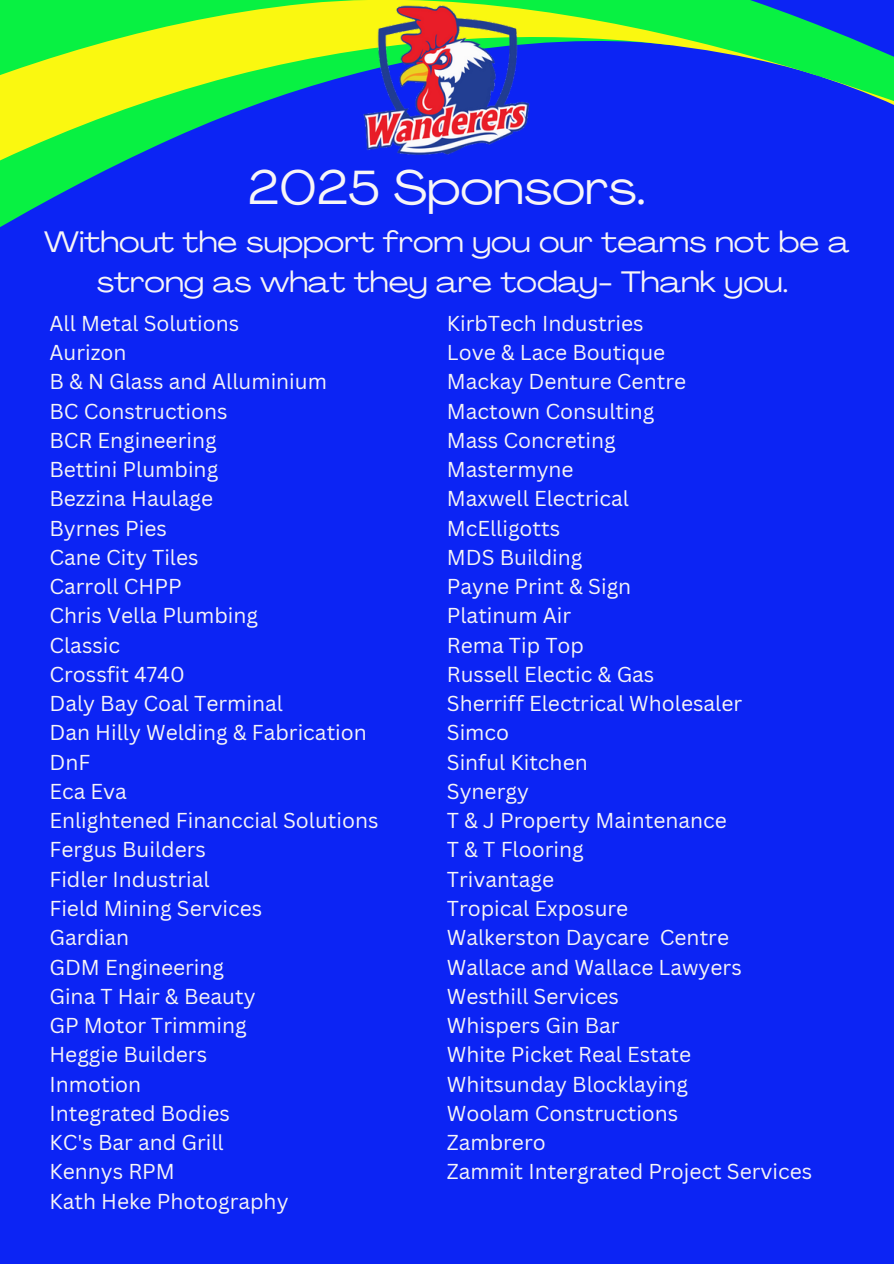
<style>
.page{position:relative;width:894px;height:1264px;background:#fff}
.page>*{position:absolute;margin:0;border:0;box-sizing:border-box;transform-origin:0 0}
.t1{font:expanded 47.25px "Agrandir";color:#f7f5f7}
.t2{font:expanded 29.25px/40.5px "Agrandir";color:#f7f5f7;text-align:center}
.t3{font:21px "Canva Sans";color:#f7f5f7}
</style>
<div class="page">
<div style="left:0;top:0;width:893px;height:1263px;background:#0c24f4"></div>
<svg style="left:0;top:0;width:893px;height:227px"></svg>
<img style="left:352px;top:0;width:189px;height:222px">
<p class="t1" style="left:248px;top:168px;width:398px">2025 Sponsors.</p>
<p class="t2" style="left:44px;top:224px;width:806px">Without the support from you our teams not be a strong as what they are today- Thank you.</p>
<p class="t3" style="left:49px;top:308px;width:191px">All Metal Solutions</p>
<h1 class="t3" style="left:49px;top:337px;width:79px">Aurizon</h1>
<p class="t3" style="left:49px;top:367px;width:279px">B &amp; N Glass and Alluminium</p>
<p class="t3" style="left:49px;top:396px;width:179px">BC Constructions</p>
<p class="t3" style="left:49px;top:425px;width:169px">BCR Engineering</p>
<p class="t3" style="left:49px;top:454px;width:170px">Bettini Plumbing</p>
<p class="t3" style="left:49px;top:484px;width:165px">Bezzina Haulage</p>
<p class="t3" style="left:49px;top:513px;width:119px">Byrnes Pies</p>
<p class="t3" style="left:49px;top:542px;width:151px">Cane City Tiles</p>
<p class="t3" style="left:49px;top:571px;width:134px">Carroll CHPP</p>
<p class="t3" style="left:49px;top:601px;width:210px">Chris Vella Plumbing</p>
<p class="t3" style="left:49px;top:630px;width:72px">Classic</p>
<p class="t3" style="left:49px;top:659px;width:137px">Crossfit 4740</p>
<p class="t3" style="left:49px;top:688px;width:235px">Daly Bay Coal Terminal</p>
<p class="t3" style="left:49px;top:718px;width:319px">Dan Hilly Welding &amp; Fabrication</p>
<p class="t3" style="left:49px;top:747px;width:42px">DnF</p>
<p class="t3" style="left:49px;top:776px;width:79px">Eca Eva</p>
<p class="t3" style="left:49px;top:805px;width:330px">Enlightened Financcial Solutions</p>
<p class="t3" style="left:49px;top:835px;width:158px">Fergus Builders</p>
<p class="t3" style="left:49px;top:864px;width:161px">Fidler Industrial</p>
<p class="t3" style="left:49px;top:893px;width:214px">Field Mining Services</p>
<p class="t3" style="left:49px;top:922px;width:81px">Gardian</p>
<p class="t3" style="left:49px;top:952px;width:176px">GDM Engineering</p>
<p class="t3" style="left:49px;top:981px;width:208px">Gina T Hair &amp; Beauty</p>
<p class="t3" style="left:49px;top:1010px;width:199px">GP Motor Trimming</p>
<p class="t3" style="left:49px;top:1039px;width:159px">Heggie Builders</p>
<p class="t3" style="left:49px;top:1069px;width:93px">Inmotion</p>
<p class="t3" style="left:49px;top:1098px;width:182px">Integrated Bodies</p>
<p class="t3" style="left:49px;top:1127px;width:176px">KC's Bar and Grill</p>
<p class="t3" style="left:49px;top:1156px;width:127px">Kennys RPM</p>
<p class="t3" style="left:49px;top:1186px;width:240px">Kath Heke Photography</p>
<p class="t3" style="left:446px;top:308px;width:198px">KirbTech Industries</p>
<p class="t3" style="left:446px;top:337px;width:220px">Love &amp; Lace Boutique</p>
<p class="t3" style="left:446px;top:367px;width:241px">Mackay Denture Centre</p>
<p class="t3" style="left:446px;top:396px;width:209px">Mactown Consulting</p>
<p class="t3" style="left:446px;top:425px;width:170px">Mass Concreting</p>
<p class="t3" style="left:446px;top:454px;width:128px">Mastermyne</p>
<p class="t3" style="left:446px;top:484px;width:184px">Maxwell Electrical</p>
<p class="t3" style="left:446px;top:513px;width:115px">McElligotts</p>
<p class="t3" style="left:446px;top:542px;width:137px">MDS Building</p>
<p class="t3" style="left:446px;top:571px;width:186px">Payne Print &amp; Sign</p>
<p class="t3" style="left:446px;top:601px;width:126px">Platinum Air</p>
<p class="t3" style="left:446px;top:630px;width:139px">Rema Tip Top</p>
<p class="t3" style="left:446px;top:659px;width:209px">Russell Electic &amp; Gas</p>
<p class="t3" style="left:446px;top:688px;width:297px">Sherriff Electrical Wholesaler</p>
<p class="t3" style="left:446px;top:718px;width:64px">Simco</p>
<p class="t3" style="left:446px;top:747px;width:142px">Sinful Kitchen</p>
<p class="t3" style="left:446px;top:776px;width:84px">Synergy</p>
<p class="t3" style="left:446px;top:805px;width:281px">T &amp; J Property Maintenance</p>
<p class="t3" style="left:446px;top:835px;width:138px">T &amp; T Flooring</p>
<p class="t3" style="left:446px;top:864px;width:109px">Trivantage</p>
<p class="t3" style="left:446px;top:893px;width:183px">Tropical Exposure</p>
<p class="t3" style="left:446px;top:922px;width:284px">Walkerston Daycare Centre</p>
<p class="t3" style="left:446px;top:952px;width:296px">Wallace and Wallace Lawyers</p>
<p class="t3" style="left:446px;top:981px;width:174px">Westhill Services</p>
<p class="t3" style="left:446px;top:1010px;width:174px">Whispers Gin Bar</p>
<p class="t3" style="left:446px;top:1039px;width:246px">White Picket Real Estate</p>
<p class="t3" style="left:446px;top:1069px;width:243px">Whitsunday Blocklaying</p>
<p class="t3" style="left:446px;top:1098px;width:233px">Woolam Constructions</p>
<p class="t3" style="left:446px;top:1127px;width:100px">Zambrero</p>
<p class="t3" style="left:446px;top:1156px;width:367px">Zammit Intergrated Project Services</p>
</div>
